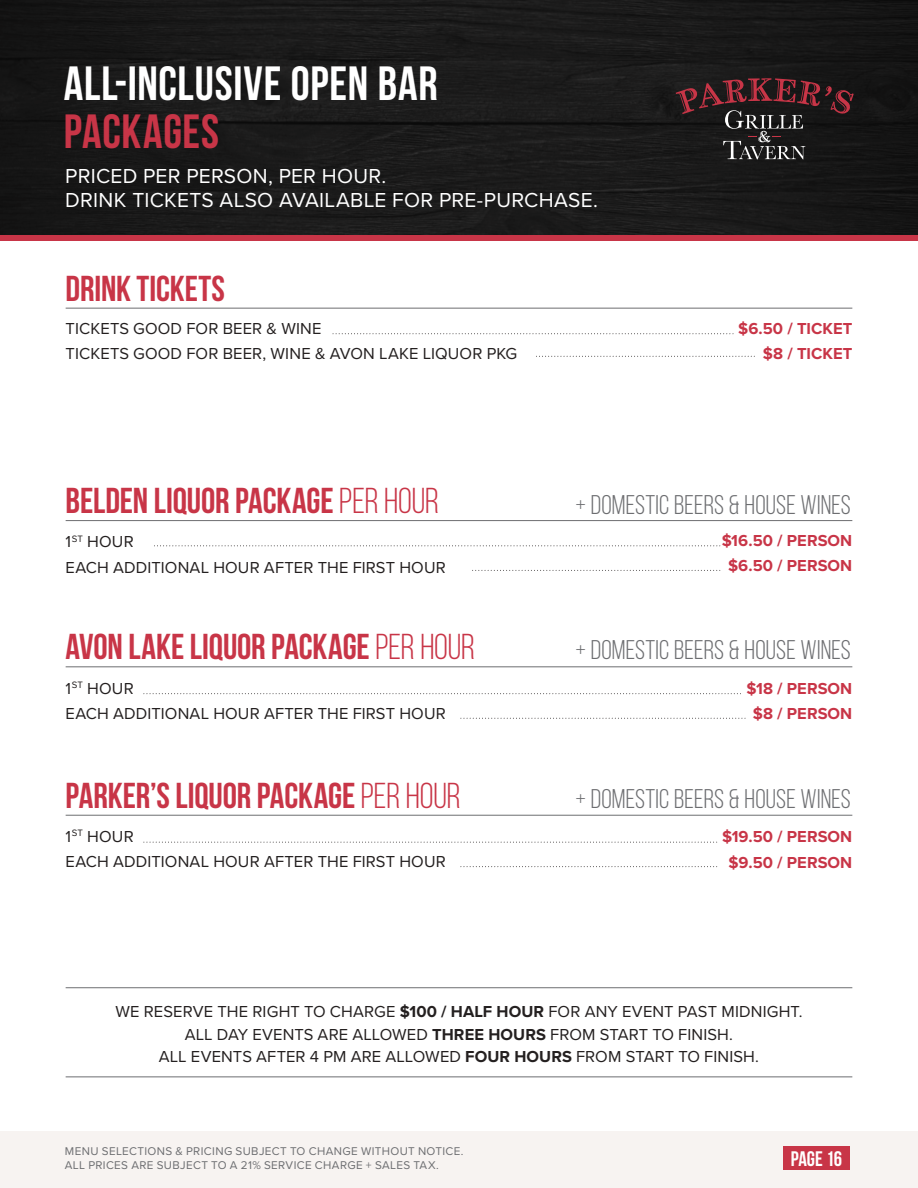
<style>
.page{position:relative;width:918px;height:1188px;background:#fff}
.page>*{position:absolute;margin:0;border:0;box-sizing:border-box;transform-origin:0 0}
.t1{font:700 48px "Bebas Neue";letter-spacing:.02em;color:#fff}
.t2{font:700 48px "Bebas Neue";letter-spacing:.015em;color:#c83547}
.t3{font:700 36px "Bebas Neue";letter-spacing:-.005em;color:#c83547}
.t4{font:27px "Bebas Neue";letter-spacing:.01em;color:#6d6e71}
.t5{font:21px "Proxima Nova";letter-spacing:.01em;color:#fff}
.t6{font:700 21px "Bebas Neue";letter-spacing:-.01em;color:#fff}
.t7{font:16.5px/25.5px "Proxima Nova";letter-spacing:.01em;color:#242020}
.t8{font:700 16.5px/25.5px "Proxima Nova";letter-spacing:.005em;color:#c83547;text-align:center}
.t9{font:11.7px/14.4px "Proxima Nova";letter-spacing:.03em;color:#6d6e71}
.s1{font-weight:400}
.s2{font-weight:700}
</style>
<div class="page">
<hr style="left:66px;top:520px;width:786px;height:1px;background:#6d6e71">
<hr style="left:66px;top:308px;width:786px;height:1px;background:#6d6e71">
<hr style="left:66px;top:987px;width:786px;height:1px;background:#6d6e71">
<hr style="left:66px;top:1076px;width:786px;height:1px;background:#6d6e71">
<hr style="left:66px;top:666px;width:786px;height:1px;background:#6d6e71">
<hr style="left:66px;top:815px;width:786px;height:1px;background:#6d6e71">
<svg style="left:333px;top:333px;width:401px;height:1px"></svg>
<svg style="left:536px;top:356px;width:219px;height:1px"></svg>
<svg style="left:473px;top:570px;width:248px;height:1px"></svg>
<svg style="left:154px;top:545px;width:567px;height:1px"></svg>
<svg style="left:461px;top:718px;width:285px;height:1px"></svg>
<svg style="left:144px;top:693px;width:597px;height:1px"></svg>
<div style="left:0;top:0;width:918px;height:236px;background:#191919"></div>
<div style="left:0;top:235px;width:918px;height:6px;background:#c83547"></div>
<svg style="left:676px;top:78px;width:178px;height:81px"></svg>
<svg style="left:461px;top:866px;width:257px;height:1px"></svg>
<svg style="left:144px;top:842px;width:574px;height:1px"></svg>
<div style="left:0;top:1132px;width:918px;height:56px;background:#f7f3f1"></div>
<div style="left:783px;top:1147px;width:66px;height:23px;background:#c83547"></div>
<h1 class="t1" style="left:64px;top:57px;width:376px">ALL-INCLUSIVE OPEN BAR</h1>
<h1 class="t2" style="left:64px;top:105px;width:157px">PACKAGES</h1>
<p class="t5" style="left:65px;top:160px;width:323px">PRICED PER PERSON, PER HOUR.</p>
<p class="t5" style="left:65px;top:185px;width:534px">DRINK TICKETS ALSO AVAILABLE FOR PRE-PURCHASE.</p>
<h2 class="t3" style="left:66px;top:268px;width:161px">DRINK TICKETS</h2>
<p class="t7" style="left:66px;top:315px;width:453px">TICKETS GOOD FOR BEER &amp; WINE<br>TICKETS GOOD FOR BEER, WINE &amp; AVON LAKE LIQUOR PKG</p>
<p class="t8" style="left:738px;top:315px;width:116px;text-align:right">$6.50 / TICKET $8 / TICKET</p>
<h2 class="t3" style="left:66px;top:481px;width:375px">BELDEN LIQUOR PACKAGE <span class="s1">PER HOUR</span></h2>
<p class="t7" style="left:66px;top:528px;width:382px">1<sup>ST</sup> HOUR<br>EACH ADDITIONAL HOUR AFTER THE FIRST HOUR</p>
<h2 class="t3" style="left:66px;top:627px;width:411px">AVON LAKE LIQUOR PACKAGE <span class="s1">PER HOUR</span></h2>
<p class="t7" style="left:66px;top:675px;width:382px">1<sup>ST</sup> HOUR<br>EACH ADDITIONAL HOUR AFTER THE FIRST HOUR</p>
<h2 class="t3" style="left:66px;top:776px;width:397px">PARKER’S LIQUOR PACKAGE <span class="s1">PER HOUR</span></h2>
<h3 class="t4" style="left:576px;top:490px;width:277px">+ DOMESTIC BEERS &amp; HOUSE WINES</h3>
<p class="t8" style="left:722px;top:527px;width:132px">$16.50 / PERSON $6.50 / PERSON</p>
<h3 class="t4" style="left:576px;top:636px;width:277px">+ DOMESTIC BEERS &amp; HOUSE WINES</h3>
<p class="t8" style="left:746px;top:675px;width:107px">$18 / PERSON $8 / PERSON</p>
<h3 class="t4" style="left:576px;top:784px;width:277px">+ DOMESTIC BEERS &amp; HOUSE WINES</h3>
<p class="t7" style="left:66px;top:823px;width:382px">1<sup>ST</sup> HOUR<br>EACH ADDITIONAL HOUR AFTER THE FIRST HOUR</p>
<p class="t8" style="left:722px;top:824px;width:132px">$19.50 / PERSON $9.50 / PERSON</p>
<p class="t7" style="left:115px;top:1000px;width:689px;line-height:22.5px;text-align:center">WE RESERVE THE RIGHT TO CHARGE <span class="s2">$100 / HALF HOUR</span> FOR ANY EVENT PAST MIDNIGHT.<br>ALL DAY EVENTS ARE ALLOWED <span class="s2">THREE HOURS</span> FROM START TO FINISH.<br>ALL EVENTS AFTER 4 PM ARE ALLOWED <span class="s2">FOUR HOURS</span> FROM START TO FINISH.</p>
<p class="t9" style="left:65px;top:1143px;width:400px">MENU SELECTIONS &amp; PRICING SUBJECT TO CHANGE WITHOUT NOTICE.<br>ALL PRICES ARE SUBJECT TO A 21% SERVICE CHARGE + SALES TAX.</p>
<p class="t6" style="left:791px;top:1147px;width:53px">PAGE 16</p>
</div>
